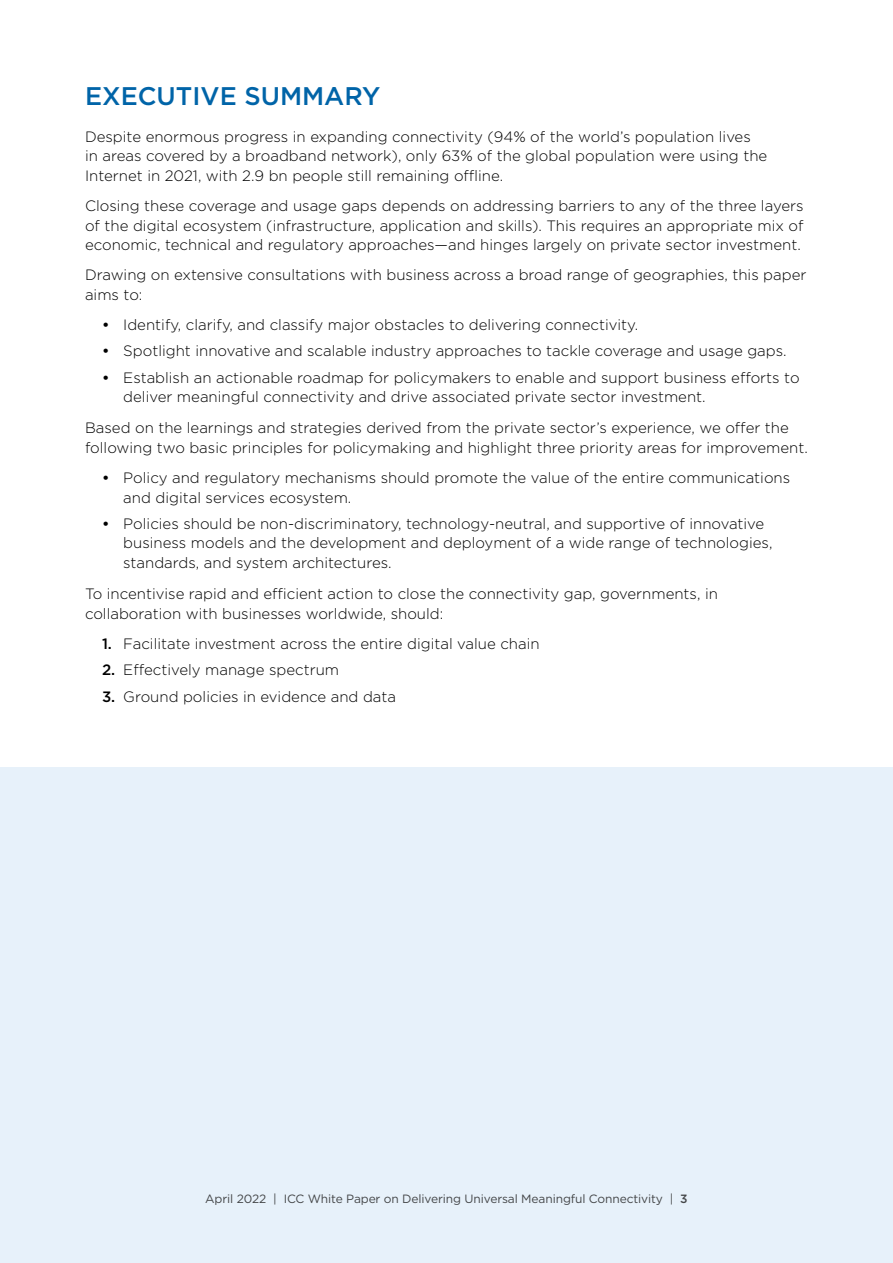
<style>
.page{position:relative;width:893px;height:1263px;background:#fff}
.page>*{position:absolute;margin:0;border:0;box-sizing:border-box;transform-origin:0 0}
.t1{font:500 25.5px "Gotham";color:#0064a8}
.t2{font:300 15px/19.5px "Gotham";color:#000}
.t3{font:12px "Gotham";letter-spacing:-.01em;color:#444648}
.s1{font-weight:500}
</style>
<div class="page">
<div style="left:0;top:767px;width:893px;height:496px;background:#e7f1fa"></div>
<h1 class="t1" style="left:85px;top:80px;width:297px">EXECUTIVE SUMMARY</h1>
<p class="t2" style="left:85px;top:126px;width:684px">Despite enormous progress in expanding connectivity (94% of the world’s population lives in areas covered by a broadband network), only 63% of the global population were using the<br>Internet in 2021, with 2.9 bn people still remaining offline.</p>
<p class="t2" style="left:85px;top:196px;width:720px;text-align:justify">Closing these coverage and usage gaps depends on addressing barriers to any of the three layers of the digital ecosystem (infrastructure, application and skills). This requires an appropriate mix of economic, technical and regulatory approaches—and hinges largely on private sector investment.</p>
<p class="t2" style="left:85px;top:265px;width:723px">Drawing on extensive consultations with business across a broad range of geographies, this paper aims to:</p>
<p class="t2" style="left:102px;top:314px;width:538px"><span class="s1">•</span> Identify, clarify, and classify major obstacles to delivering connectivity.</p>
<p class="t2" style="left:102px;top:341px;width:686px"><span class="s1">•</span> Spotlight innovative and scalable industry approaches to tackle coverage and usage gaps.</p>
<p class="t2" style="left:123px;top:367px;width:678px;text-indent:-21px"><span class="s1">•</span> Establish an actionable roadmap for policymakers to enable and support business efforts to deliver meaningful connectivity and drive associated private sector investment.</p>
<p class="t2" style="left:85px;top:418px;width:724px">Based on the learnings and strategies derived from the private sector’s experience, we offer the following two basic principles for policymaking and highlight three priority areas for improvement.</p>
<p class="t2" style="left:123px;top:468px;width:668px;text-indent:-21px"><span class="s1">•</span> Policy and regulatory mechanisms should promote the value of the entire communications and digital services ecosystem.</p>
<p class="t2" style="left:123px;top:513px;width:651px;text-indent:-21px"><span class="s1">•</span> Policies should be non-discriminatory, technology-neutral, and supportive of innovative business models and the development and deployment of a wide range of technologies, standards, and system architectures.</p>
<p class="t2" style="left:85px;top:584px;width:634px">To incentivise rapid and efficient action to close the connectivity gap, governments, in collaboration with businesses worldwide, should:</p>
<p class="t2" style="left:102px;top:633px;width:439px"><span class="s1">1.</span> Facilitate investment across the entire digital value chain</p>
<p class="t2" style="left:102px;top:660px;width:239px"><span class="s1">2.</span> Effectively manage spectrum</p>
<p class="t2" style="left:102px;top:686px;width:295px"><span class="s1">3.</span> Ground policies in evidence and data</p>
<p class="t3" style="left:205px;top:1191px;width:484px">April 2022 | ICC White Paper on Delivering Universal Meaningful Connectivity | <span class="s1">3</span></p>
</div>
